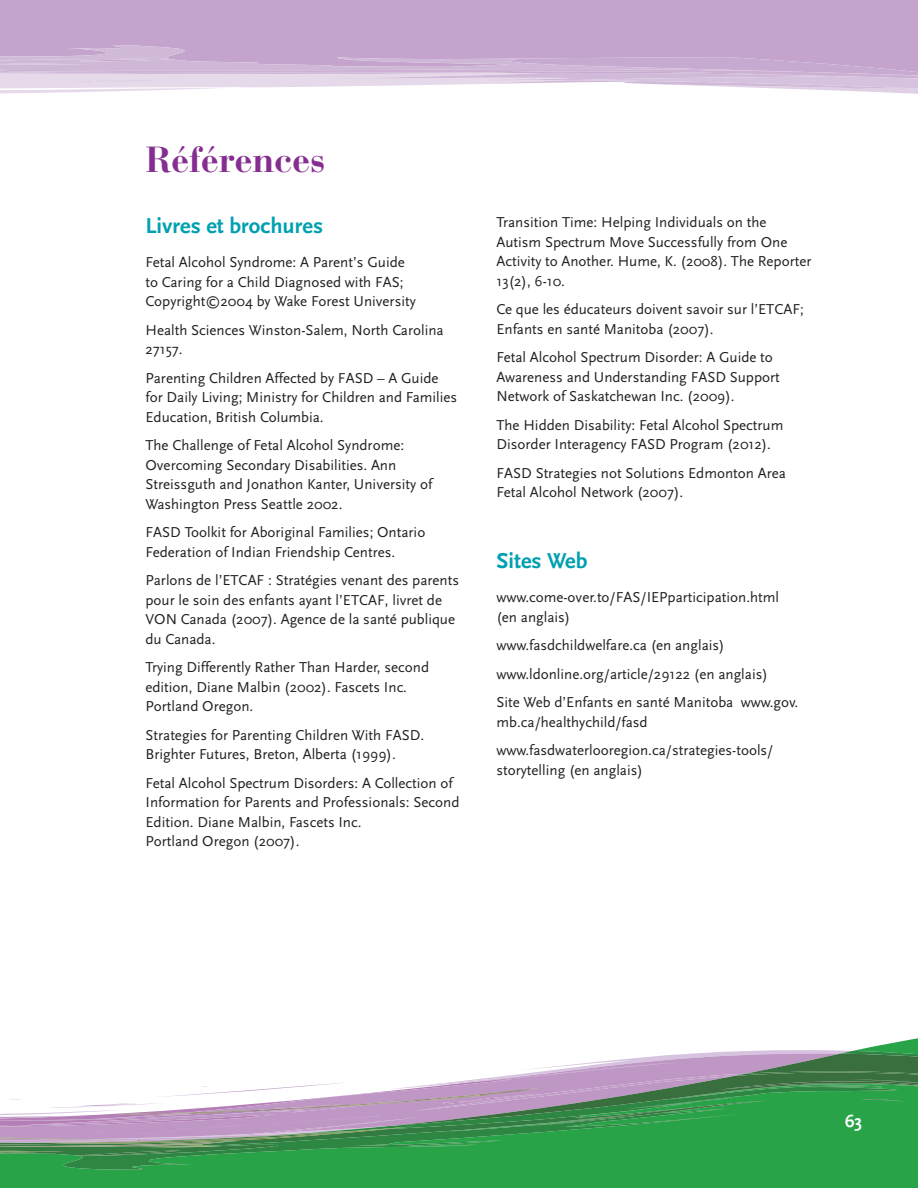
<style>
.page{position:relative;width:918px;height:1188px;background:#fff}
.page>*{position:absolute;margin:0;border:0;box-sizing:border-box;transform-origin:0 0}
.t1{font:700 36px "Bauer Bodoni";letter-spacing:-.005em;color:#862d91}
.t2{font:700 22.5px "Scala Sans";color:#00a0b0}
.t3{font:700 18px "Scala Sans";color:#fff}
.t4{font:15px/19.5px "Scala Sans";color:#231f20}
</style>
<div class="page">
<svg style="left:0;top:0;width:918px;height:94px;background:#cdb3d4"></svg>
<svg style="left:456px;top:1170px;width:57px;height:18px"></svg>
<div style="left:0;top:1170px;width:456px;height:18px;background:#29a347"></div>
<svg style="left:0;top:1038px;width:918px;height:132px"></svg>
<h1 class="t1" style="left:146px;top:138px;width:182px">Références</h1>
<h2 class="t2" style="left:146px;top:213px;width:179px">Livres et brochures</h2>
<p class="t4" style="left:146px;top:253px;width:272px">Fetal Alcohol Syndrome: A Parent’s Guide to Caring for a Child Diagnosed with FAS;<br>Copyright©2004 by Wake Forest University</p>
<p class="t4" style="left:146px;top:320px;width:300px">Health Sciences Winston-Salem, North Carolina<br>27157.</p>
<p class="t4" style="left:146px;top:368px;width:313px">Parenting Children Affected by FASD – A Guide for Daily Living; Ministry for Children and Families<br>Education, British Columbia.</p>
<p class="t4" style="left:146px;top:436px;width:288px">The Challenge of Fetal Alcohol Syndrome:<br>Overcoming Secondary Disabilities. Ann Streissguth and Jonathon Kanter, University of Washington Press Seattle 2002.</p>
<p class="t4" style="left:146px;top:523px;width:281px">FASD Toolkit for Aboriginal Families; Ontario<br>Federation of Indian Friendship Centres.</p>
<p class="t4" style="left:146px;top:571px;width:315px">Parlons de l’ETCAF : Stratégies venant des parents pour le soin des enfants ayant l’ETCAF, livret de VON Canada (2007). Agence de la santé publique du Canada.</p>
<p class="t4" style="left:146px;top:658px;width:285px">Trying Differently Rather Than Harder, second edition, Diane Malbin (2002). Fascets Inc.<br>Portland Oregon.</p>
<p class="t4" style="left:146px;top:725px;width:280px">Strategies for Parenting Children With FASD.<br>Brighter Futures, Breton, Alberta (1999).</p>
<p class="t4" style="left:146px;top:773px;width:315px">Fetal Alcohol Spectrum Disorders: A Collection of Information for Parents and Professionals: Second Edition. Diane Malbin, Fascets Inc.<br>Portland Oregon (2007).</p>
<p class="t4" style="left:496px;top:213px;width:316px">Transition Time: Helping Individuals on the Autism Spectrum Move Successfully from One Activity to Another. Hume, K. (2008). The Reporter 13(2), 6-10.</p>
<p class="t4" style="left:496px;top:300px;width:309px">Ce que les éducateurs doivent savoir sur l’ETCAF;<br>Enfants en santé Manitoba (2007).</p>
<p class="t4" style="left:496px;top:348px;width:285px">Fetal Alcohol Spectrum Disorder: A Guide to<br>Awareness and Understanding FASD Support<br>Network of Saskatchewan Inc. (2009).</p>
<p class="t4" style="left:496px;top:415px;width:288px">The Hidden Disability: Fetal Alcohol Spectrum<br>Disorder Interagency FASD Program (2012).</p>
<p class="t4" style="left:496px;top:463px;width:291px">FASD Strategies not Solutions Edmonton Area<br>Fetal Alcohol Network (2007).</p>
<h2 class="t2" style="left:496px;top:548px;width:93px">Sites Web</h2>
<p class="t4" style="left:496px;top:588px;width:284px">www.come-over.to/FAS/IEPparticipation.html (en anglais)</p>
<p class="t4" style="left:496px;top:631px;width:303px;line-height:28.5px">www.fasdchildwelfare.ca (en anglais) www.ldonline.org/article/29122 (en anglais)<br>Site Web d’Enfants en santé Manitoba www.gov.</p>
<p class="t4" style="left:496px;top:708px;width:278px;line-height:28.5px">mb.ca/healthychild/fasd www.fasdwaterlooregion.ca/strategies-tools/</p>
<p class="t4" style="left:496px;top:760px;width:148px">storytelling (en anglais)</p>
<p class="t3" style="left:845px;top:1111px;width:19px">63</p>
</div>
